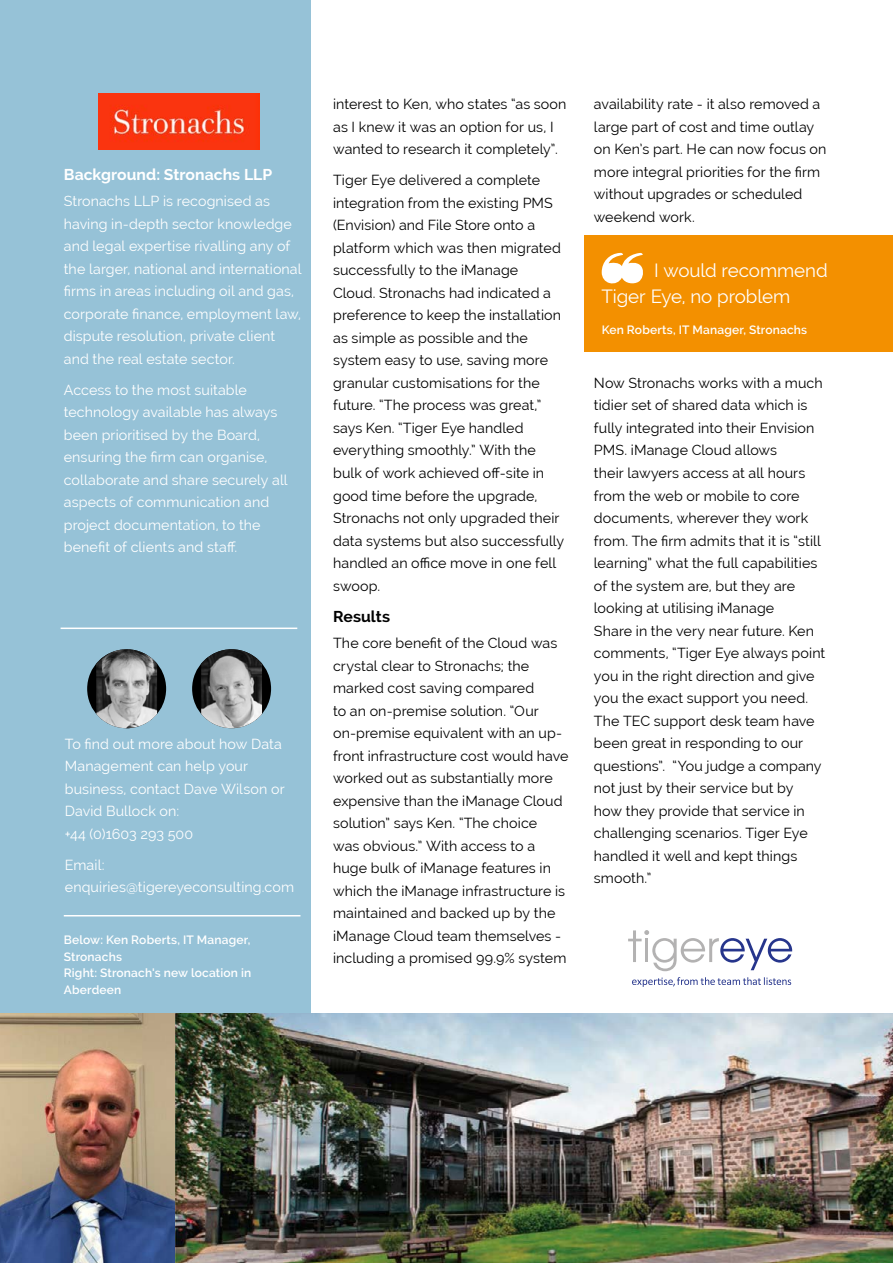
<style>
.page{position:relative;width:893px;height:1263px;background:#fff}
.page>*{position:absolute;margin:0;border:0;box-sizing:border-box;transform-origin:0 0}
.t1{font:18.75px/25.5px "Raleway";color:#fff}
.t2{font:700 15.75px "Raleway";color:#fff}
.t3{font:700 15.75px "Raleway";color:#000}
.t4{font:14.25px/22.5px "Raleway";letter-spacing:.005em;color:#000}
.t5{font:14.25px/22.5px "Raleway";letter-spacing:.005em;color:#fff}
.t6{font:600 12px/16.5px "Raleway";letter-spacing:.015em;color:#fff}
</style>
<div class="page">
<div style="left:0;top:0;width:310px;height:1014px;background:#96c2d7"></div>
<svg style="left:628px;top:930px;width:164px;height:41px"></svg>
<svg style="left:632px;top:977px;width:159px;height:10px"></svg>
<div style="left:585px;top:235px;width:308px;height:117px;background:#f39000"></div>
<svg style="left:602px;top:253px;width:41px;height:31px"></svg>
<img style="left:0;top:1013px;width:893px;height:250px">
<img style="left:99px;top:94px;width:160px;height:55px">
<div style="left:87px;top:649px;width:79px;height:79px;background:#000;border-radius:50%"></div>
<img style="left:96px;top:649px;width:61px;height:79px">
<div style="left:192px;top:649px;width:79px;height:79px;background:#000;border-radius:50%"></div>
<img style="left:201px;top:649px;width:61px;height:79px">
<hr style="left:61px;top:627px;width:236px;height:2px;background:#fff">
<hr style="left:64px;top:915px;width:236px;height:1px;background:#fff">
<p class="t2" style="left:64px;top:165px;width:210px">Background: Stronachs LLP</p>
<p class="t5" style="left:64px;top:190px;width:239px">Stronachs LLP is recognised as having in-depth sector knowledge and legal expertise rivalling any of the larger, national and international firms in areas including oil and gas, corporate finance, employment law, dispute resolution, private client and the real estate sector.</p>
<p class="t5" style="left:64px;top:379px;width:225px">Access to the most suitable technology available has always been prioritised by the Board, ensuring the firm can organise, collaborate and share securely all aspects of communication and project documentation, to the benefit of clients and staff.</p>
<p class="t5" style="left:65px;top:732px;width:221px">To find out more about how Data<br>Management can help your business, contact Dave Wilson or<br>David Bullock on:<br>+44 (0)1603 293 500</p>
<p class="t5" style="left:65px;top:854px;width:231px">Email: enquiries@tigereyeconsulting.com</p>
<p class="t6" style="left:64px;top:932px;width:189px">Below: Ken Roberts, IT Manager,<br>Stronachs<br>Right: Stronach's new location in<br>Aberdeen</p>
<p class="t4" style="left:333px;top:93px;width:235px">interest to Ken, who states “as soon as I knew it was an option for us, I wanted to research it completely”.</p>
<p class="t4" style="left:333px;top:169px;width:233px">Tiger Eye delivered a complete integration from the existing PMS (Envision) and File Store onto a platform which was then migrated successfully to the iManage<br>Cloud. Stronachs had indicated a preference to keep the installation as simple as possible and the system easy to use, saving more granular customisations for the future. “The process was great,” says Ken. “Tiger Eye handled everything smoothly.” With the bulk of work achieved off-site in good time before the upgrade,<br>Stronachs not only upgraded their data systems but also successfully handled an office move in one fell swoop.</p>
<p class="t3" style="left:333px;top:607px;width:58px">Results</p>
<p class="t4" style="left:333px;top:632px;width:237px">The core benefit of the Cloud was crystal clear to Stronachs; the marked cost saving compared<br>to an on-premise solution. “Our on-premise equivalent with an up&shy;front infrastructure cost would have worked out as substantially more expensive than the iManage Cloud solution” says Ken. “The choice<br>was obvious.” With access to a huge bulk of iManage features in which the iManage infrastructure is maintained and backed up by the iManage Cloud team themselves - including a promised 99.9% system</p>
<p class="t4" style="left:594px;top:93px;width:234px">availability rate - it also removed a large part of cost and time outlay on Ken’s part. He can now focus on more integral priorities for the firm without upgrades or scheduled weekend work.</p>
<h1 class="t1" style="left:601px;top:258px;width:228px;text-indent:53px">I would recommend<br>Tiger Eye, no problem</h1>
<p class="t6" style="left:602px;top:321px;width:207px">Ken Roberts, IT Manager, Stronachs</p>
<p class="t4" style="left:594px;top:372px;width:233px">Now Stronachs works with a much tidier set of shared data which is fully integrated into their Envision<br>PMS. iManage Cloud allows<br>their lawyers access at all hours from the web or mobile to core documents, wherever they work from. The firm admits that it is “still learning” what the full capabilities of the system are, but they are looking at utilising iManage<br>Share in the very near future. Ken comments, “Tiger Eye always point you in the right direction and give you the exact support you need.<br>The TEC support desk team have been great in responding to our questions”. “You judge a company not just by their service but by how they provide that service in challenging scenarios. Tiger Eye handled it well and kept things smooth.”</p>
</div>
